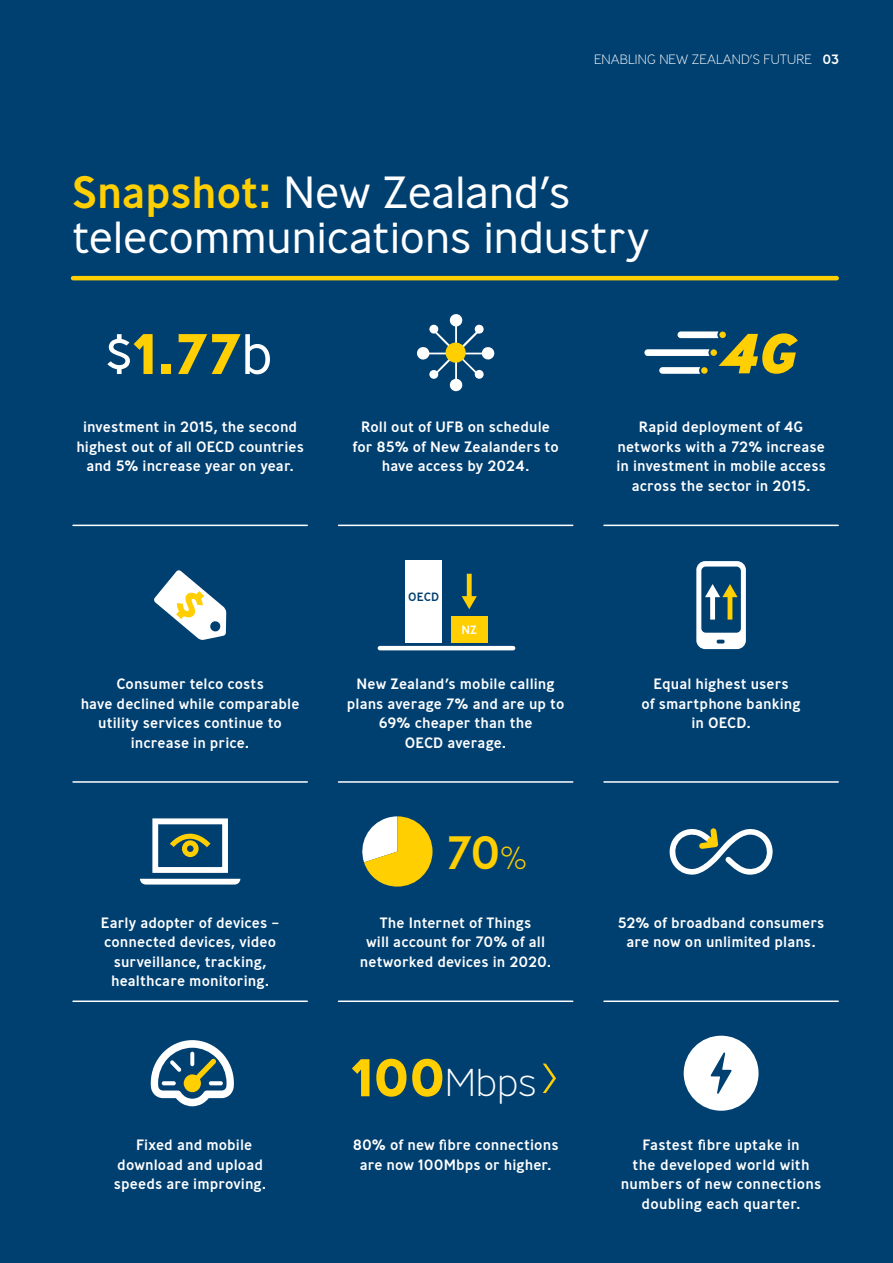
<style>
.page{position:relative;width:893px;height:1263px;background:#004071}
.page>*{position:absolute;margin:0;border:0;box-sizing:border-box;transform-origin:0 0}
.t1{font:700 57px "Ministry";color:#ffcf01}
.t2{font:500 46.65px "Ministry";color:#ffcf01}
.t3{font:300 45px/45px "Ministry";letter-spacing:-.01em;color:#fff}
.t4{font:200 38.85px "Ministry";color:#fff}
.t5{font:500 15px/19.5px "Ministry";letter-spacing:.005em;color:#fff;text-align:center}
.t6{font:200 13.5px "Ministry";color:#fff}
.t7{font:500 12px "Ministry";color:#004071}
.t8{font:500 12px "Ministry";color:#fff}
.s1{font-weight:500}
.s2{font-weight:500;color:#ffcf01}
.s3{font-weight:300;color:#fff}
.s4{font-weight:200;font-size:31.95px}
.s5{font-weight:700;font-size:52.95px;color:#ffcf01}
.s6{font-size:61.5px;color:#ffcf01}
</style>
<div class="page">
<hr style="left:73px;top:276px;width:764px;height:4px;background:#ffcf01">
<hr style="left:73px;top:525px;width:234px;height:1px;background:#fff">
<hr style="left:338px;top:525px;width:235px;height:1px;background:#fff">
<hr style="left:604px;top:525px;width:234px;height:1px;background:#fff">
<hr style="left:73px;top:781px;width:234px;height:2px;background:#fff">
<hr style="left:338px;top:781px;width:235px;height:2px;background:#fff">
<hr style="left:604px;top:781px;width:234px;height:2px;background:#fff">
<hr style="left:73px;top:1000px;width:234px;height:2px;background:#fff">
<hr style="left:338px;top:1000px;width:235px;height:2px;background:#fff">
<hr style="left:604px;top:1000px;width:234px;height:2px;background:#fff">
<svg style="left:417px;top:314px;width:77px;height:77px"></svg>
<div style="left:446px;top:343px;width:20px;height:20px;background:#ffcf01;border-radius:50%"></div>
<svg style="left:644px;top:331px;width:154px;height:43px"></svg>
<div style="left:696px;top:561px;width:50px;height:88px;background:#fff;border-radius:9px"></div>
<div style="left:701px;top:566px;width:40px;height:67px;background:#004071;border-radius:4px"></div>
<svg style="left:717px;top:640px;width:8px;height:3px"></svg>
<svg style="left:705px;top:584px;width:33px;height:36px"></svg>
<hr style="left:380px;top:646px;width:133px;height:4px;background:#fff">
<div style="left:451px;top:616px;width:36px;height:26px;background:#ffcf01"></div>
<div style="left:406px;top:560px;width:36px;height:82px;background:#fff"></div>
<svg style="left:462px;top:574px;width:15px;height:35px"></svg>
<svg style="left:154px;top:570px;width:72px;height:70px"></svg>
<svg style="left:362px;top:816px;width:70px;height:70px"></svg>
<svg style="left:140px;top:879px;width:100px;height:5px"></svg>
<svg style="left:152px;top:818px;width:76px;height:55px"></svg>
<svg style="left:669px;top:828px;width:104px;height:47px"></svg>
<svg style="left:151px;top:1040px;width:83px;height:66px"></svg>
<div style="left:684px;top:1036px;width:75px;height:75px;background:#fff;border-radius:50%"></div>
<svg style="left:710px;top:1052px;width:22px;height:42px"></svg>
<p class="t6" style="left:594px;top:51px;width:246px">ENABLING NEW ZEALAND’S FUTURE <span class="s1">03</span></p>
<h3 class="t3" style="left:72px;top:169px;width:578px"><span class="s2">Snapshot:</span> New Zealand’s telecommunications industry</h3>
<h1 class="t1" style="left:106px;top:317px;width:169px"><span class="s3">$</span>1.77<span class="s3">b</span></h1>
<p class="t5" style="left:76px;top:417px;width:229px">investment in 2015, the second highest out of all OECD countries and 5% increase year on year.</p>
<p class="t5" style="left:353px;top:417px;width:208px">Roll out of UFB on schedule for 85% of New Zealanders to have access by 2024.</p>
<p class="t5" style="left:616px;top:417px;width:211px">Rapid deployment of 4G networks with a 72% increase in investment in mobile access across the sector in 2015.</p>
<p class="t7" style="left:408px;top:589px;width:33px">OECD</p>
<p class="t8" style="left:461px;top:622px;width:17px">NZ</p>
<p class="t5" style="left:81px;top:674px;width:220px">Consumer telco costs<br>have declined while comparable utility services continue to increase in price.</p>
<p class="t5" style="left:642px;top:674px;width:161px">Equal highest users<br>of smartphone banking in OECD.</p>
<p class="t5" style="left:347px;top:674px;width:219px">New Zealand’s mobile calling plans average 7% and are up to<br>69% cheaper than the<br>OECD average.</p>
<h2 class="t2" style="left:446px;top:823px;width:83px">70<span class="s4">%</span></h2>
<p class="t5" style="left:101px;top:912px;width:180px">Early adopter of devices – connected devices, video surveillance, tracking, healthcare monitoring.</p>
<p class="t5" style="left:360px;top:912px;width:193px">The Internet of Things<br>will account for 70% of all networked devices in 2020.</p>
<p class="t5" style="left:114px;top:1135px;width:154px">Fixed and mobile download and upload speeds are improving.</p>
<h3 class="t4" style="left:352px;top:1059px;width:209px"><span class="s5">100</span>Mbps<span class="s6">&gt;</span></h3>
<p class="t5" style="left:353px;top:1135px;width:207px">80% of new fibre connections are now 100Mbps or higher.</p>
<p class="t5" style="left:618px;top:912px;width:208px">52% of broadband consumers are now on unlimited plans.</p>
<p class="t5" style="left:621px;top:1135px;width:202px">Fastest fibre uptake in<br>the developed world with numbers of new connections doubling each quarter.</p>
</div>
